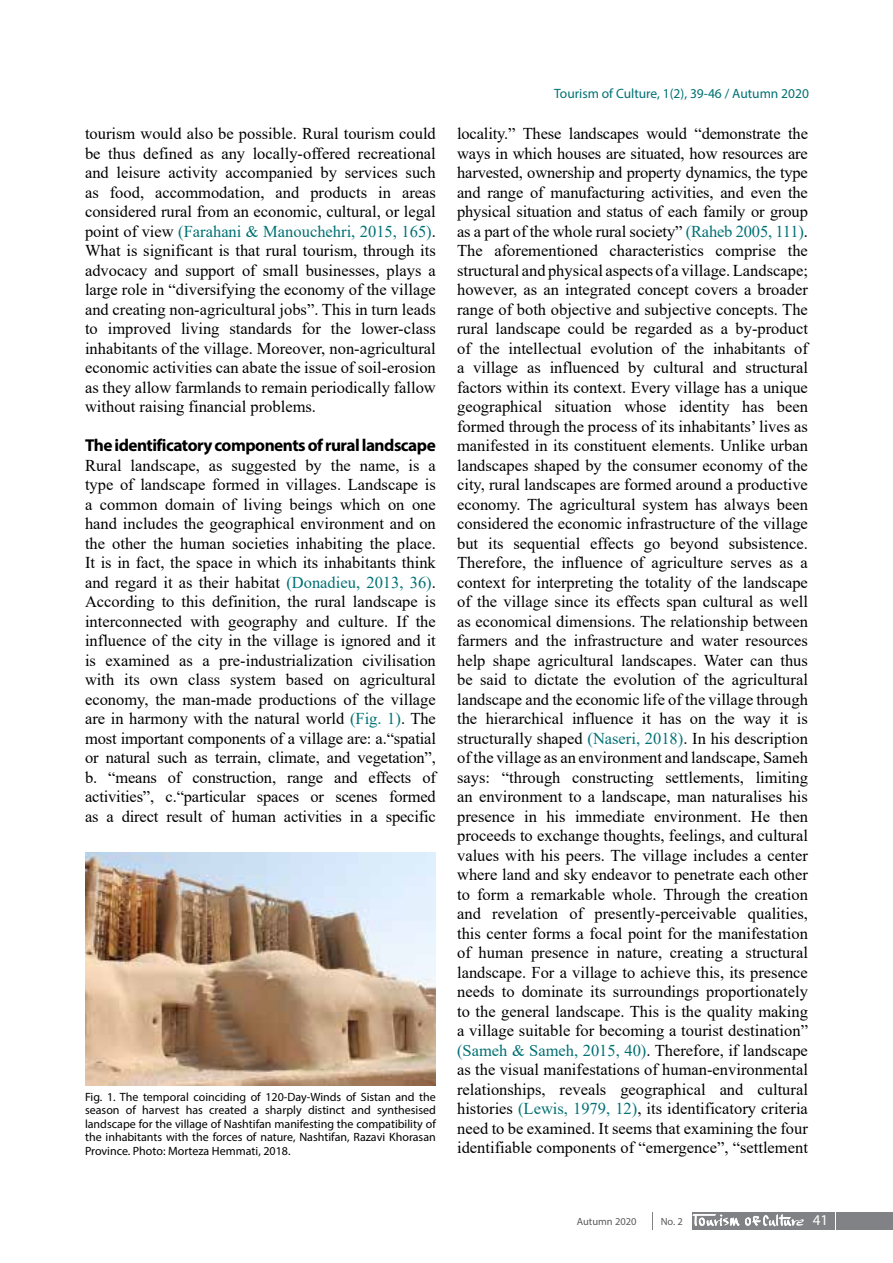
<style>
.page{position:relative;width:893px;height:1263px;background:#fff}
.page>*{position:absolute;margin:0;border:0;box-sizing:border-box;transform-origin:0 0}
.t1{font:700 17.25px "Myriad Pro";letter-spacing:-.03em;color:#000}
.t2{font:16.5px/19.5px "Times New Roman";color:#000;text-align:justify}
.t3{font:15px "Myriad Pro";color:#fff}
.t4{font:13.5px "Myriad Pro";color:#007073}
.t5{font:12px/13.5px "Myriad Pro";color:#000;text-align:justify}
.t6{font:10.5px "Myriad Pro";color:#58595b}
.s1{color:#007073}
</style>
<div class="page">
<div style="left:692px;top:1212px;width:115px;height:18px;background:#808285"></div>
<div style="left:807px;top:1212px;width:27px;height:18px;background:#808285"></div>
<div style="left:836px;top:1212px;width:57px;height:18px;background:#808285"></div>
<svg style="left:652px;top:1212px;width:1px;height:18px"></svg>
<svg style="left:692px;top:1214px;width:112px;height:13px"></svg>
<img style="left:85px;top:852px;width:351px;height:233px">
<p class="t2" style="left:85px;top:123px;width:352px">tourism would also be possible. Rural tourism could be thus defined as any locally-offered recreational and leisure activity accompanied by services such as food, accommodation, and products in areas considered rural from an economic, cultural, or legal point of view <span class="s1">(Farahani &amp; Manouchehri, 2015, 165)</span>.<br>What is significant is that rural tourism, through its advocacy and support of small businesses, plays a large role in “diversifying the economy of the village and creating non-agricultural jobs”. This in turn leads to improved living standards for the lower-class inhabitants of the village. Moreover, non-agricultural economic activities can abate the issue of soil-erosion as they allow farmlands to remain periodically fallow without raising financial problems.</p>
<p class="t1" style="left:85px;top:434px;width:352px">The identificatory components of rural landscape</p>
<p class="t2" style="left:85px;top:455px;width:352px">Rural landscape, as suggested by the name, is a type of landscape formed in villages. Landscape is a common domain of living beings which on one hand includes the geographical environment and on the other the human societies inhabiting the place.<br>It is in fact, the space in which its inhabitants think and regard it as their habitat <span class="s1">(Donadieu, 2013, 36)</span>.<br>According to this definition, the rural landscape is interconnected with geography and culture. If the influence of the city in the village is ignored and it is examined as a pre-industrialization civilisation with its own class system based on agricultural economy, the man-made productions of the village are in harmony with the natural world <span class="s1">(Fig. 1)</span>. The most important components of a village are: a.“spatial or natural such as terrain, climate, and vegetation”, b. “means of construction, range and effects of activities”, c.“particular spaces or scenes formed as a direct result of human activities in a specific</p>
<p class="t5" style="left:85px;top:1090px;width:352px">Fig. 1. The temporal coinciding of 120-Day-Winds of Sistan and the season of harvest has created a sharply distinct and synthesised landscape for the village of Nashtifan manifesting the compatibility of the inhabitants with the forces of nature, Nashtifan, Razavi Khorasan Province. Photo: Morteza Hemmati, 2018.</p>
<p class="t4" style="left:554px;top:85px;width:256px">Tourism of Culture, 1(2), 39-46 / Autumn 2020</p>
<p class="t2" style="left:457px;top:123px;width:352px">locality.” These landscapes would “demonstrate the ways in which houses are situated, how resources are harvested, ownership and property dynamics, the type and range of manufacturing activities, and even the physical situation and status of each family or group as a part of the whole rural society” <span class="s1">(Raheb 2005, 111)</span>.<br>The aforementioned characteristics comprise the structural and physical aspects of a village. Landscape; however, as an integrated concept covers a broader range of both objective and subjective concepts. The rural landscape could be regarded as a by-product of the intellectual evolution of the inhabitants of a village as influenced by cultural and structural factors within its context. Every village has a unique geographical situation whose identity has been formed through the process of its inhabitants’ lives as manifested in its constituent elements. Unlike urban landscapes shaped by the consumer economy of the city, rural landscapes are formed around a productive economy. The agricultural system has always been considered the economic infrastructure of the village but its sequential effects go beyond subsistence.<br>Therefore, the influence of agriculture serves as a context for interpreting the totality of the landscape of the village since its effects span cultural as well as economical dimensions. The relationship between farmers and the infrastructure and water resources help shape agricultural landscapes. Water can thus be said to dictate the evolution of the agricultural landscape and the economic life of the village through the hierarchical influence it has on the way it is structurally shaped <span class="s1">(Naseri, 2018)</span>. In his description of the village as an environment and landscape, Sameh says: “through constructing settlements, limiting an environment to a landscape, man naturalises his presence in his immediate environment. He then proceeds to exchange thoughts, feelings, and cultural values with his peers. The village includes a center where land and sky endeavor to penetrate each other to form a remarkable whole. Through the creation and revelation of presently-perceivable qualities, this center forms a focal point for the manifestation of human presence in nature, creating a structural landscape. For a village to achieve this, its presence needs to dominate its surroundings proportionately to the general landscape. This is the quality making a village suitable for becoming a tourist destination” <span class="s1">(Sameh &amp; Sameh, 2015, 40)</span>. Therefore, if landscape as the visual manifestations of human-environmental relationships, reveals geographical and cultural histories <span class="s1">(Lewis, 1979, 12)</span>, its identificatory criteria need to be examined. It seems that examining the four identifiable components of “emergence”, “settlement</p>
<p class="t6" style="left:577px;top:1215px;width:61px">Autumn 2020</p>
<p class="t6" style="left:661px;top:1215px;width:24px">No. 2</p>
<p class="t3" style="left:813px;top:1211px;width:17px">41</p>
</div>
